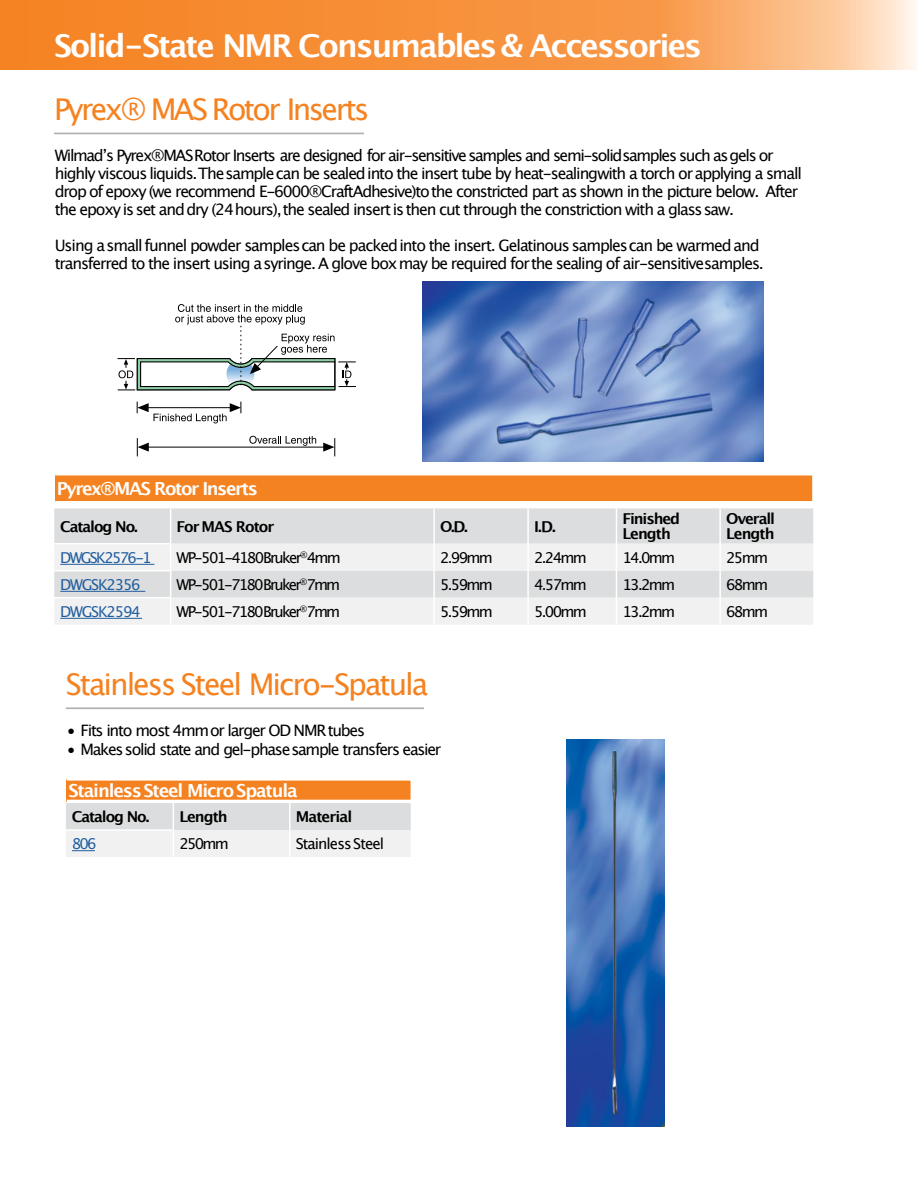
<style>
.page{position:relative;width:918px;height:1188px;background:#fff}
.page>*{position:absolute;margin:0;border:0;box-sizing:border-box;transform-origin:0 0}
.t1{font:700 31.5px "Lucida Grande";letter-spacing:-.06em;color:#fff}
.t2{font:30px "Lucida Grande";letter-spacing:-.07em;color:#f58220}
.t3{font:700 18px "Lucida Grande";letter-spacing:-.06em;color:#fff}
.t4{font:700 18px "Lucida Grande";letter-spacing:-.08em;color:#fff}
.t5{font:15.75px/18px "Lucida Grande";letter-spacing:-.075em;color:#000}
.t6{font:15px "Lucida Grande";letter-spacing:-.115em;color:#000}
.t7{font:700 15px/15px "Lucida Grande";letter-spacing:-.065em;color:#000}
.t8{font:15px "Lucida Grande";letter-spacing:-.085em;color:#215e9e}
.t9{font:15px "Lucida Grande";letter-spacing:-.065em;color:#000}
.t10{font:15px "Lucida Grande";letter-spacing:-.115em;color:#215e9e}
</style>
<div class="page">
<img style="left:422px;top:282px;width:342px;height:180px">
<svg style="left:249px;top:436px;width:67px;height:10px"></svg>
<svg style="left:137px;top:402px;width:105px;height:21px"></svg>
<hr style="left:148px;top:447px;width:176px;height:1px;background:#000">
<svg style="left:137px;top:438px;width:12px;height:18px"></svg>
<svg style="left:323px;top:438px;width:12px;height:18px"></svg>
<svg style="left:117px;top:304px;width:239px;height:87px"></svg>
<hr style="left:54px;top:133px;width:310px;height:1px;background:#afb1b4">
<div style="left:55px;top:474px;width:759px;height:29px;background:#f58220"></div>
<svg style="left:0;top:0;width:915px;height:69px;background:#f79a4b"></svg>
<div style="left:53px;top:472px;width:763px;height:32px;border:3px solid #fff"></div>
<div style="left:54px;top:508px;width:759px;height:36px;background:#dcddde"></div>
<svg style="left:54px;top:544px;width:759px;height:80px;fill:#f1f1f2"></svg>
<hr style="left:170px;top:508px;width:1px;height:36px;background:#fff">
<hr style="left:433px;top:508px;width:2px;height:36px;background:#fff">
<hr style="left:527px;top:508px;width:2px;height:36px;background:#fff">
<hr style="left:616px;top:508px;width:1px;height:36px;background:#fff">
<hr style="left:719px;top:508px;width:2px;height:36px;background:#fff">
<hr style="left:54px;top:543px;width:116px;height:1px;background:#fff">
<hr style="left:433px;top:544px;width:2px;height:27px;background:#fff">
<hr style="left:527px;top:544px;width:2px;height:27px;background:#fff">
<hr style="left:719px;top:544px;width:2px;height:27px;background:#fff">
<hr style="left:54px;top:570px;width:116px;height:1px;background:#fff">
<hr style="left:433px;top:571px;width:2px;height:27px;background:#fff">
<hr style="left:527px;top:571px;width:2px;height:27px;background:#fff">
<hr style="left:719px;top:571px;width:2px;height:27px;background:#fff">
<hr style="left:54px;top:597px;width:116px;height:1px;background:#fff">
<svg style="left:170px;top:544px;width:1px;height:80px"></svg>
<hr style="left:433px;top:598px;width:2px;height:27px;background:#fff">
<hr style="left:527px;top:598px;width:2px;height:27px;background:#fff">
<svg style="left:616px;top:544px;width:1px;height:80px"></svg>
<hr style="left:719px;top:598px;width:2px;height:27px;background:#fff">
<hr style="left:60px;top:564px;width:94px;height:1px;background:#215e9e">
<hr style="left:60px;top:591px;width:85px;height:1px;background:#215e9e">
<hr style="left:60px;top:618px;width:82px;height:1px;background:#215e9e">
<img style="left:566px;top:739px;width:98px;height:388px">
<hr style="left:66px;top:707px;width:358px;height:2px;background:#afb1b4">
<div style="left:67px;top:779px;width:345px;height:22px;background:#f58220"></div>
<div style="left:65px;top:777px;width:349px;height:26px;border:3px solid #fff"></div>
<svg style="left:66px;top:803px;width:345px;height:54px"></svg>
<h1 class="t1" style="left:54px;top:32px;width:650px">Solid-State NMR Consumables &amp; Accessories</h1>
<h2 class="t2" style="left:54px;top:96px;width:317px">Pyrex® MAS Rotor Inserts</h2>
<p class="t5" style="left:55px;top:148px;width:749px">Wilmadʼs Pyrex®MASRotor Inserts are designed for air-sensitive samples and semi-solidsamples such as gels or highly viscous liquids.Thesample can be sealed into the insert tube by heat-sealingwith a torch or applying a small drop of epoxy (we recommend E-6000®CraftAdhesive)to the constricted part as shown in the picture below. After the epoxy is set and dry (24hours),the sealed insert is then cut through the constriction with a glasssaw.</p>
<p class="t5" style="left:55px;top:238px;width:711px">Using a small funnel powder samplescan be packed into the insert. Gelatinous samplescan be warmed and transferred to the insert using a syringe. A glove boxmay be required forthe sealing of air-sensitivesamples.</p>
<p class="t4" style="left:57px;top:481px;width:203px">Pyrex®MAS Rotor Inserts</p>
<p class="t7" style="left:60px;top:520px;width:79px">Catalog No.</p>
<p class="t7" style="left:177px;top:520px;width:99px">For MAS Rotor</p>
<p class="t7" style="left:440px;top:520px;width:29px">O.D.</p>
<p class="t7" style="left:534px;top:520px;width:23px">I.D.</p>
<p class="t7" style="left:622px;top:512px;width:59px">Finished<br>Length</p>
<p class="t7" style="left:726px;top:512px;width:51px">Overall<br>Length</p>
<p class="t10" style="left:60px;top:551px;width:93px">DWGSK2576-1</p>
<p class="t6" style="left:177px;top:551px;width:166px">WP-501-4180Bruker<sup>®</sup>4mm</p>
<p class="t6" style="left:440px;top:551px;width:54px">2.99mm</p>
<p class="t6" style="left:534px;top:551px;width:54px">2.24mm</p>
<p class="t6" style="left:622px;top:551px;width:54px">14.0mm</p>
<p class="t6" style="left:726px;top:551px;width:43px">25mm</p>
<p class="t8" style="left:60px;top:578px;width:82px">DWGSK2356</p>
<p class="t6" style="left:177px;top:578px;width:165px">WP-501-7180Bruker<sup>®</sup>7mm</p>
<p class="t6" style="left:440px;top:578px;width:54px">5.59mm</p>
<p class="t6" style="left:534px;top:578px;width:54px">4.57mm</p>
<p class="t6" style="left:622px;top:578px;width:54px">13.2mm</p>
<p class="t6" style="left:726px;top:578px;width:43px">68mm</p>
<p class="t8" style="left:60px;top:605px;width:82px">DWGSK2594</p>
<p class="t6" style="left:177px;top:605px;width:165px">WP-501-7180Bruker<sup>®</sup>7mm</p>
<p class="t6" style="left:440px;top:605px;width:54px">5.59mm</p>
<p class="t6" style="left:534px;top:605px;width:54px">5.00mm</p>
<p class="t6" style="left:622px;top:605px;width:54px">13.2mm</p>
<p class="t6" style="left:726px;top:605px;width:43px">68mm</p>
<h2 class="t2" style="left:66px;top:671px;width:364px">Stainless Steel Micro-Spatula</h2>
<p class="t5" style="left:67px;top:723px;width:300px">• Fits into most 4mmor larger OD NMR tubes</p>
<p class="t5" style="left:67px;top:741px;width:376px">• Makes solid state and gel-phasesample transfers easier</p>
<p class="t3" style="left:68px;top:783px;width:231px">StainlessSteel Micro Spatula</p>
<p class="t7" style="left:72px;top:810px;width:79px">Catalog No.</p>
<p class="t7" style="left:179px;top:810px;width:50px">Length</p>
<p class="t7" style="left:296px;top:810px;width:58px">Material</p>
<p class="t8" style="left:72px;top:837px;width:26px">806</p>
<p class="t6" style="left:179px;top:837px;width:51px">250mm</p>
<p class="t9" style="left:296px;top:837px;width:90px">Stainless Steel</p>
</div>
